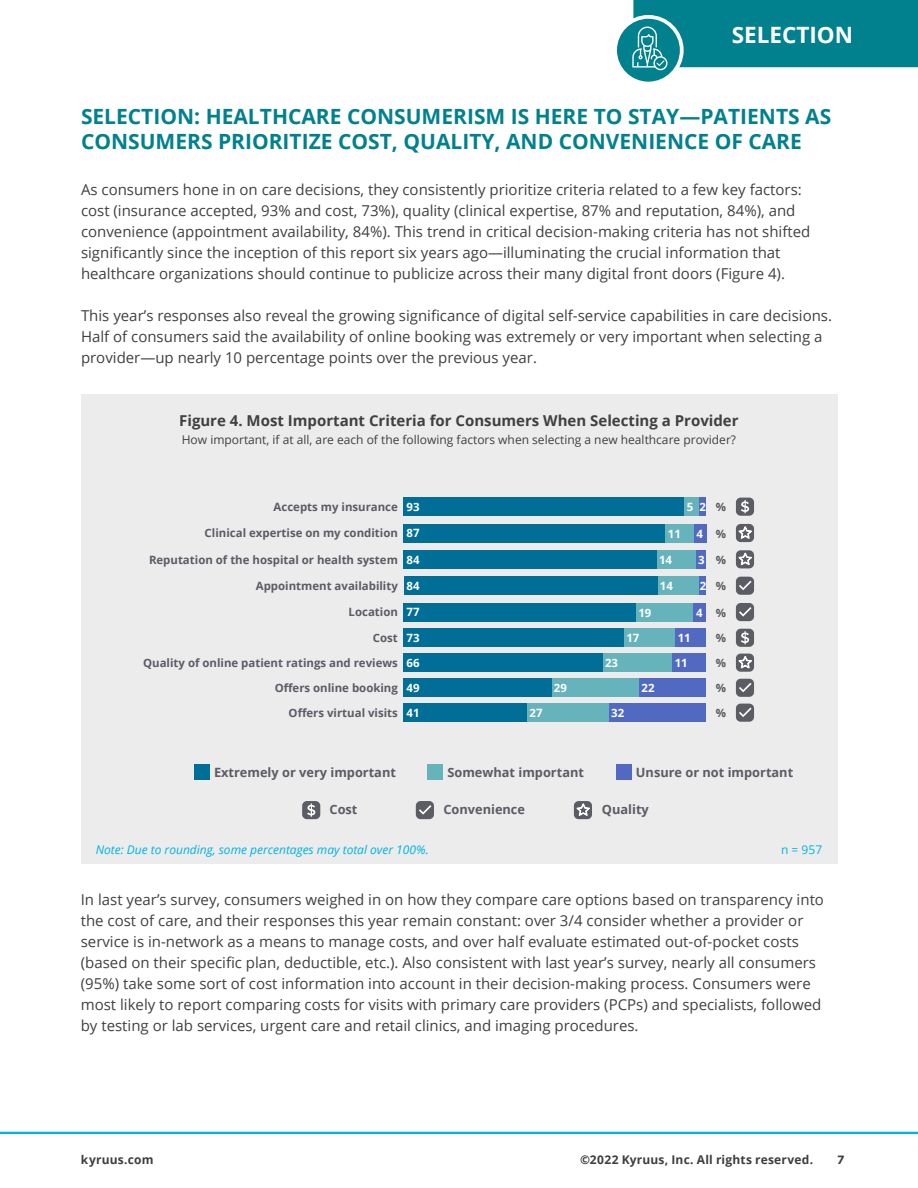
<style>
.page{position:relative;width:918px;height:1188px;background:#fff}
.page>*{position:absolute;margin:0;border:0;box-sizing:border-box;transform-origin:0 0}
.t1{font:700 22.5px "Open Sans";color:#fff}
.t2{font:700 21px/25.2px "Open Sans";color:#00818d}
.t3{font:15px/21px "Open Sans";color:#404040}
.t4{font:700 15px "Open Sans";color:#404040}
.t5{font:700 12.75px "Open Sans";color:#5b5c64}
.t6{font:12px "Open Sans";color:#404040}
.Right_Align{font:italic 12px "Open Sans";color:#00b3e6}
.t7{font:700 12px "Open Sans";letter-spacing:.02em;color:#3e3e3f}
.Right_Align-2{font:12px "Open Sans";color:#00b3e6}
.t8{font:700 12px "Gotham";color:#3e3e3f}
.t9{font:700 11.4px/24.9px "Open Sans";color:#5b5c64}
.t10{font:700 11.4px "Open Sans";color:#fff}
.s1{color:#fff}
</style>
<div class="page">
<hr style="left:0;top:1132px;width:918px;height:2px;background:#00b3e6">
<svg style="left:615px;top:17px;width:67px;height:67px"></svg>
<div style="left:613px;top:15px;width:71px;height:70px;border:4px solid #fff;border-radius:50%"></div>
<div style="left:653px;top:56px;width:15px;height:14px;border:1px solid #fff;border-radius:50%"></div>
<div style="left:632px;top:0;width:286px;height:68px;background:#00818d"></div>
<div style="left:81px;top:395px;width:756px;height:469px;background:#ececec"></div>
<div style="left:403px;top:498px;width:281px;height:18px;background:#006e96"></div>
<div style="left:403px;top:524px;width:263px;height:18px;background:#006e96"></div>
<div style="left:403px;top:550px;width:254px;height:18px;background:#006e96"></div>
<div style="left:657px;top:550px;width:42px;height:18px;background:#66b3bb"></div>
<div style="left:697px;top:550px;width:9px;height:18px;background:#5169c1"></div>
<div style="left:657px;top:577px;width:43px;height:18px;background:#66b3bb"></div>
<div style="left:700px;top:577px;width:6px;height:18px;background:#5169c1"></div>
<div style="left:636px;top:603px;width:57px;height:18px;background:#66b3bb"></div>
<div style="left:693px;top:603px;width:13px;height:18px;background:#5169c1"></div>
<div style="left:624px;top:629px;width:51px;height:18px;background:#66b3bb"></div>
<div style="left:675px;top:629px;width:31px;height:18px;background:#5169c1"></div>
<div style="left:603px;top:654px;width:69px;height:18px;background:#66b3bb"></div>
<div style="left:672px;top:654px;width:33px;height:18px;background:#5169c1"></div>
<div style="left:551px;top:679px;width:88px;height:18px;background:#66b3bb"></div>
<div style="left:639px;top:679px;width:66px;height:18px;background:#5169c1"></div>
<div style="left:527px;top:704px;width:82px;height:18px;background:#66b3bb"></div>
<div style="left:609px;top:704px;width:96px;height:18px;background:#5169c1"></div>
<div style="left:404px;top:577px;width:253px;height:18px;background:#006e96"></div>
<div style="left:403px;top:603px;width:233px;height:18px;background:#006e96"></div>
<div style="left:403px;top:629px;width:221px;height:18px;background:#006e96"></div>
<div style="left:403px;top:654px;width:200px;height:18px;background:#006e96"></div>
<div style="left:403px;top:679px;width:148px;height:18px;background:#006e96"></div>
<div style="left:403px;top:704px;width:124px;height:18px;background:#006e96"></div>
<div style="left:684px;top:498px;width:15px;height:18px;background:#66b3bb"></div>
<div style="left:699px;top:498px;width:7px;height:18px;background:#5169c1"></div>
<div style="left:666px;top:524px;width:33px;height:18px;background:#66b3bb"></div>
<div style="left:694px;top:524px;width:12px;height:18px;background:#5169c1"></div>
<div style="left:195px;top:764px;width:15px;height:15px;background:#006e96"></div>
<div style="left:428px;top:764px;width:15px;height:15px;background:#66b3bb"></div>
<div style="left:616px;top:764px;width:15px;height:15px;background:#5169c1"></div>
<div style="left:736px;top:498px;width:18px;height:18px;background:#5b5c64;border-radius:5px"></div>
<svg style="left:741px;top:500px;width:8px;height:13px"></svg>
<div style="left:736px;top:524px;width:18px;height:18px;background:#5b5c64;border-radius:5px"></div>
<svg style="left:739px;top:524px;width:13px;height:19px"></svg>
<div style="left:736px;top:550px;width:18px;height:18px;background:#5b5c64;border-radius:5px"></div>
<svg style="left:739px;top:552px;width:13px;height:17px"></svg>
<div style="left:736px;top:577px;width:18px;height:18px;background:#5b5c64;border-radius:5px"></div>
<svg style="left:739px;top:581px;width:13px;height:9px"></svg>
<div style="left:736px;top:629px;width:18px;height:18px;background:#5b5c64;border-radius:5px"></div>
<svg style="left:741px;top:631px;width:8px;height:13px"></svg>
<div style="left:736px;top:654px;width:18px;height:18px;background:#5b5c64;border-radius:5px"></div>
<svg style="left:739px;top:654px;width:13px;height:18px"></svg>
<div style="left:302px;top:801px;width:18px;height:18px;background:#5b5c64;border-radius:5px"></div>
<svg style="left:307px;top:804px;width:8px;height:13px"></svg>
<div style="left:574px;top:801px;width:18px;height:18px;background:#5b5c64;border-radius:5px"></div>
<svg style="left:577px;top:803px;width:13px;height:17px"></svg>
<div style="left:736px;top:603px;width:18px;height:18px;background:#5b5c64;border-radius:5px"></div>
<svg style="left:739px;top:607px;width:13px;height:10px"></svg>
<div style="left:736px;top:704px;width:18px;height:18px;background:#5b5c64;border-radius:5px"></div>
<svg style="left:739px;top:708px;width:13px;height:9px"></svg>
<div style="left:736px;top:679px;width:18px;height:18px;background:#5b5c64;border-radius:5px"></div>
<svg style="left:739px;top:683px;width:13px;height:9px"></svg>
<div style="left:416px;top:801px;width:18px;height:18px;background:#5b5c64;border-radius:5px"></div>
<svg style="left:419px;top:805px;width:12px;height:10px"></svg>
<p class="t1" style="left:732px;top:19px;width:123px">SELECTION</p>
<p class="t2" style="left:81px;top:103px;width:752px">SELECTION: HEALTHCARE CONSUMERISM IS HERE TO STAY—PATIENTS AS<br>CONSUMERS PRIORITIZE COST, QUALITY, AND CONVENIENCE OF CARE</p>
<p class="t3" style="left:81px;top:179px;width:731px">As consumers hone in on care decisions, they consistently prioritize criteria related to a few key factors: cost (insurance accepted, 93% and cost, 73%), quality (clinical expertise, 87% and reputation, 84%), and convenience (appointment availability, 84%). This trend in critical decision-making criteria has not shifted significantly since the inception of this report six years ago—illuminating the crucial information that healthcare organizations should continue to publicize across their many digital front doors (Figure 4).</p>
<p class="t3" style="left:81px;top:305px;width:753px">This year’s responses also reveal the growing significance of digital self-service capabilities in care decisions.<br>Half of consumers said the availability of online booking was extremely or very important when selecting a provider—up nearly 10 percentage points over the previous year.</p>
<p class="t4" style="left:179px;top:410px;width:561px">Figure 4. Most Important Criteria for Consumers When Selecting a Provider</p>
<p class="t6" style="left:182px;top:431px;width:556px">How important, if at all, are each of the following factors when selecting a new healthcare provider?</p>
<p class="t9" style="left:274px;top:494px;width:126px">Accepts my insurance</p>
<p class="t9" style="left:205px;top:521px;width:195px">Clinical expertise on my condition</p>
<p class="t9" style="left:149px;top:547px;width:250px">Reputation of the hospital or health system</p>
<p class="t10" style="left:407px;top:499px;width:15px">93</p>
<p class="t9" style="left:716px;top:494px;width:12px">%</p>
<p class="t9" style="left:716px;top:521px;width:12px">%</p>
<p class="t9" style="left:716px;top:547px;width:12px">%</p>
<p class="t9" style="left:716px;top:573px;width:12px">%</p>
<p class="t9" style="left:716px;top:600px;width:12px">%</p>
<p class="t9" style="left:716px;top:625px;width:12px">% %</p>
<p class="t9" style="left:716px;top:675px;width:12px">% %</p>
<p class="t10" style="left:700px;top:499px;width:8px">2</p>
<p class="t10" style="left:687px;top:499px;width:8px">5</p>
<p class="t10" style="left:407px;top:525px;width:15px">87</p>
<p class="t10" style="left:407px;top:552px;width:15px">84</p>
<p class="t9" style="left:256px;top:573px;width:165px">Appointment availability <span class="s1">84</span></p>
<p class="t9" style="left:349px;top:599px;width:73px">Location <span class="s1">77</span></p>
<p class="t9" style="left:143px;top:625px;width:278px;text-align:right">Cost <span class="s1">73<br></span>Quality of online patient ratings and reviews <span class="s1">66</span></p>
<p class="t9" style="left:275px;top:675px;width:146px;text-align:right">Offers online booking <span class="s1">49<br></span>Offers virtual visits <span class="s1">41</span></p>
<p class="t10" style="left:668px;top:525px;width:15px">11</p>
<p class="t10" style="left:696px;top:525px;width:8px">4</p>
<p class="t10" style="left:659px;top:552px;width:15px">14</p>
<p class="t10" style="left:698px;top:552px;width:8px">3</p>
<p class="t10" style="left:660px;top:578px;width:15px">14</p>
<p class="t10" style="left:700px;top:578px;width:8px">2</p>
<p class="t10" style="left:638px;top:604px;width:15px">19</p>
<p class="t10" style="left:696px;top:604px;width:8px">4</p>
<p class="t10" style="left:626px;top:630px;width:15px">17</p>
<p class="t10" style="left:678px;top:630px;width:15px">11</p>
<p class="t10" style="left:605px;top:655px;width:15px">23</p>
<p class="t10" style="left:675px;top:655px;width:15px">11</p>
<p class="t10" style="left:554px;top:680px;width:15px">29</p>
<p class="t10" style="left:641px;top:680px;width:15px">22</p>
<p class="t10" style="left:530px;top:705px;width:15px">27</p>
<p class="t10" style="left:611px;top:704px;width:15px">32</p>
<p class="t5" style="left:214px;top:763px;width:183px">Extremely or very important</p>
<p class="t5" style="left:330px;top:800px;width:29px">Cost</p>
<p class="t5" style="left:447px;top:763px;width:138px">Somewhat important</p>
<p class="t5" style="left:636px;top:763px;width:159px">Unsure or not important</p>
<p class="t5" style="left:443px;top:800px;width:83px">Convenience</p>
<p class="t5" style="left:602px;top:800px;width:48px">Quality</p>
<p class="Right_Align" style="left:96px;top:842px;width:334px">Note: Due to rounding, some percentages may total over 100%.</p>
<p class="Right_Align-2" style="left:781px;top:842px;width:43px">n = 957</p>
<p class="t3" style="left:81px;top:889px;width:745px">In last year’s survey, consumers weighed in on how they compare care options based on transparency into the cost of care, and their responses this year remain constant: over 3/4 consider whether a provider or service is in-network as a means to manage costs, and over half evaluate estimated out-of-pocket costs (based on their specific plan, deductible, etc.). Also consistent with last year’s survey, nearly all consumers (95%) take some sort of cost information into account in their decision-making process. Consumers were most likely to report comparing costs for visits with primary care providers (PCPs) and specialists, followed by testing or lab services, urgent care and retail clinics, and imaging procedures.</p>
<p class="t7" style="left:81px;top:1151px;width:74px">kyruus.com</p>
<p class="t7" style="left:580px;top:1151px;width:235px">©2022 Kyruus, Inc. All rights reserved.</p>
<p class="t8" style="left:837px;top:1152px;width:9px">7</p>
</div>
